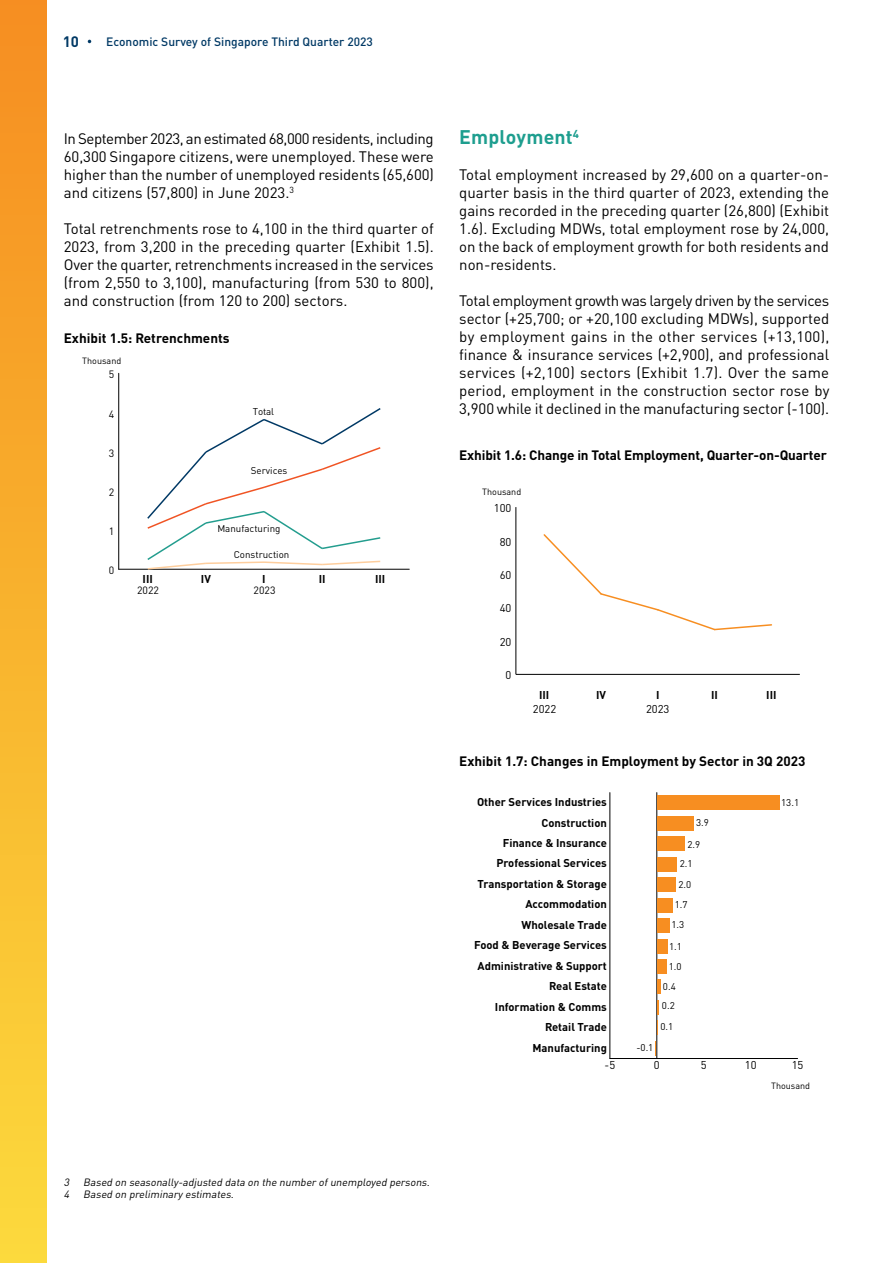
<style>
.page{position:relative;width:893px;height:1263px;background:#fff}
.page>*{position:absolute;margin:0;border:0;box-sizing:border-box;transform-origin:0 0}
.t1{font:700 19.5px "DIN Pro";letter-spacing:.01em;color:#1e9e8f}
.t2{font:15px/18px "DIN Pro";letter-spacing:-.005em;color:#000;text-align:justify}
.t3{font:700 15px "DIN Pro";color:#003965}
.t4{font:700 13.5px "DIN Pro";color:#000}
.t5{font:500 12px "DIN Pro";color:#003965}
.t6{font:700 11.25px "DIN Pro";color:#000}
.t7{font:11.25px "DIN Pro";color:#000}
.t8{font:italic 10.5px/12.6px "DIN Pro";color:#000}
.t9{font:10.5px "DIN Pro";color:#000}
.t10{font:9.75px/21px "DIN Pro";color:#000}
.t11{font:9px "DIN Pro";color:#000}
</style>
<div class="page">
<hr style="left:119px;top:569px;width:290px;height:1px;background:#000">
<hr style="left:118px;top:373px;width:1px;height:196px;background:#000">
<svg style="left:146px;top:408px;width:236px;height:162px"></svg>
<hr style="left:516px;top:674px;width:284px;height:1px;background:#000">
<hr style="left:515px;top:507px;width:1px;height:167px;background:#000">
<svg style="left:543px;top:534px;width:229px;height:97px"></svg>
<hr style="left:610px;top:1058px;width:188px;height:1px;background:#000">
<hr style="left:656px;top:792px;width:1px;height:266px;background:#000">
<div style="left:657px;top:795px;width:123px;height:15px;background:#f78e21"></div>
<div style="left:657px;top:816px;width:37px;height:15px;background:#f78e21"></div>
<div style="left:657px;top:836px;width:27px;height:15px;background:#f78e21"></div>
<div style="left:657px;top:857px;width:20px;height:14px;background:#f78e21"></div>
<div style="left:657px;top:877px;width:19px;height:15px;background:#f78e21"></div>
<div style="left:657px;top:898px;width:16px;height:14px;background:#f78e21"></div>
<div style="left:657px;top:918px;width:12px;height:15px;background:#f78e21"></div>
<div style="left:657px;top:939px;width:10px;height:14px;background:#f78e21"></div>
<div style="left:657px;top:959px;width:10px;height:15px;background:#f78e21"></div>
<hr style="left:657px;top:979px;width:4px;height:15px;background:#f78e21">
<svg style="left:657px;top:1000px;width:2px;height:35px"></svg>
<svg style="left:655px;top:1041px;width:1px;height:15px"></svg>
<hr style="left:609px;top:792px;width:1px;height:266px;background:#000">
<div style="left:0;top:0;width:47px;height:1263px;background:linear-gradient(to bottom,#f68d21,#fcda3c)"></div>
<p class="t3" style="left:63px;top:29px;width:18px">10</p>
<p class="t5" style="left:106px;top:32px;width:268px">Economic Survey of Singapore Third Quarter 2023</p>
<p class="t2" style="left:64px;top:128px;width:372px">In September 2023, an estimated 68,000 residents, including 60,300 Singapore citizens, were unemployed. These were higher than the number of unemployed residents (65,600) and citizens (57,800) in June 2023.<sup>3</sup></p>
<p class="t2" style="left:64px;top:218px;width:371px">Total retrenchments rose to 4,100 in the third quarter of 2023, from 3,200 in the preceding quarter (Exhibit 1.5).<br>Over the quarter, retrenchments increased in the services (from 2,550 to 3,100), manufacturing (from 530 to 800), and construction (from 120 to 200) sectors.</p>
<p class="t4" style="left:64px;top:326px;width:167px">Exhibit 1.5: Retrenchments</p>
<p class="t11" style="left:82px;top:355px;width:40px">Thousand</p>
<p class="t9" style="left:109px;top:367px;width:7px">5</p>
<p class="t9" style="left:109px;top:407px;width:7px">4</p>
<p class="t9" style="left:109px;top:446px;width:7px">3</p>
<p class="t9" style="left:109px;top:485px;width:7px">2</p>
<p class="t9" style="left:109px;top:524px;width:7px">1</p>
<p class="t9" style="left:109px;top:563px;width:7px">0</p>
<p class="t10" style="left:253px;top:400px;width:23px">Total</p>
<p class="t10" style="left:251px;top:459px;width:38px">Services</p>
<p class="t10" style="left:217px;top:517px;width:65px">Manufacturing</p>
<p class="t10" style="left:234px;top:543px;width:57px">Construction</p>
<p class="t6" style="left:143px;top:569px;width:12px">III</p>
<p class="t6" style="left:201px;top:569px;width:11px">IV</p>
<p class="t6" style="left:262px;top:569px;width:5px">I</p>
<p class="t6" style="left:319px;top:569px;width:8px">II</p>
<p class="t6" style="left:375px;top:569px;width:12px">III</p>
<p class="t9" style="left:137px;top:583px;width:23px">2022</p>
<p class="t9" style="left:254px;top:583px;width:23px">2023</p>
<h1 class="t1" style="left:459px;top:121px;width:121px">Employment<sup>4</sup></h1>
<p class="t2" style="left:459px;top:164px;width:371px">Total employment increased by 29,600 on a quarter-on&shy;quarter basis in the third quarter of 2023, extending the gains recorded in the preceding quarter (26,800) (Exhibit 1.6). Excluding MDWs, total employment rose by 24,000, on the back of employment growth for both residents and non-residents.</p>
<p class="t2" style="left:459px;top:290px;width:372px">Total employment growth was largely driven by the services sector (+25,700; or +20,100 excluding MDWs), supported by employment gains in the other services (+13,100), finance &amp; insurance services (+2,900), and professional services (+2,100) sectors (Exhibit 1.7). Over the same period, employment in the construction sector rose by 3,900 while it declined in the manufacturing sector (-100).</p>
<p class="t4" style="left:459px;top:444px;width:369px">Exhibit 1.6: Change in Total Employment, Quarter-on-Quarter</p>
<p class="t11" style="left:482px;top:485px;width:40px">Thousand</p>
<p class="t7" style="left:494px;top:500px;width:19px">100</p>
<p class="t7" style="left:500px;top:534px;width:13px">80</p>
<p class="t7" style="left:500px;top:567px;width:13px">60</p>
<p class="t7" style="left:500px;top:601px;width:13px">40</p>
<p class="t7" style="left:500px;top:634px;width:13px">20</p>
<p class="t7" style="left:506px;top:668px;width:7px">0</p>
<p class="t6" style="left:539px;top:686px;width:12px">III</p>
<p class="t6" style="left:596px;top:686px;width:11px">IV</p>
<p class="t6" style="left:656px;top:686px;width:5px">I</p>
<p class="t6" style="left:711px;top:686px;width:8px">II</p>
<p class="t6" style="left:766px;top:686px;width:12px">III</p>
<p class="t7" style="left:533px;top:701px;width:25px">2022</p>
<p class="t7" style="left:646px;top:701px;width:25px">2023</p>
<p class="t4" style="left:459px;top:750px;width:348px">Exhibit 1.7: Changes in Employment by Sector in 3Q 2023</p>
<p class="t6" style="left:477px;top:793px;width:131px">Other Services Industries</p>
<p class="t10" style="left:781px;top:791px;width:19px">13.1</p>
<p class="t6" style="left:541px;top:813px;width:67px">Construction</p>
<p class="t10" style="left:696px;top:811px;width:14px">3.9</p>
<p class="t6" style="left:503px;top:833px;width:106px">Finance &amp; Insurance</p>
<p class="t10" style="left:687px;top:833px;width:14px">2.9</p>
<p class="t6" style="left:496px;top:854px;width:112px">Professional Services</p>
<p class="t6" style="left:477px;top:874px;width:131px">Transportation &amp; Storage</p>
<p class="t6" style="left:525px;top:895px;width:83px">Accommodation</p>
<p class="t10" style="left:680px;top:852px;width:14px">2.1</p>
<p class="t10" style="left:675px;top:893px;width:14px">1.7</p>
<p class="t10" style="left:678px;top:874px;width:14px">2.0</p>
<p class="t6" style="left:521px;top:915px;width:87px">Wholesale Trade</p>
<p class="t10" style="left:671px;top:914px;width:14px">1.3</p>
<p class="t6" style="left:474px;top:936px;width:134px">Food &amp; Beverage Services</p>
<p class="t10" style="left:669px;top:935px;width:14px">1.1</p>
<p class="t6" style="left:478px;top:956px;width:131px">Administrative &amp; Support</p>
<p class="t10" style="left:669px;top:955px;width:14px">1.0</p>
<p class="t6" style="left:549px;top:977px;width:59px">Real Estate</p>
<p class="t10" style="left:663px;top:976px;width:14px">0.4</p>
<p class="t6" style="left:495px;top:997px;width:114px">Information &amp; Comms</p>
<p class="t6" style="left:545px;top:1018px;width:63px">Retail Trade</p>
<p class="t10" style="left:660px;top:995px;width:16px">0.2<br>0.1</p>
<p class="t6" style="left:532px;top:1038px;width:76px">Manufacturing</p>
<p class="t10" style="left:636px;top:1037px;width:18px">-0.1</p>
<p class="t7" style="left:604px;top:1057px;width:12px">-5</p>
<p class="t7" style="left:654px;top:1057px;width:7px">0</p>
<p class="t7" style="left:701px;top:1057px;width:7px">5</p>
<p class="t7" style="left:745px;top:1057px;width:13px">10</p>
<p class="t7" style="left:792px;top:1057px;width:13px">15</p>
<p class="t11" style="left:771px;top:1080px;width:40px">Thousand</p>
<p class="t8" style="left:64px;top:1175px;width:370px">3 Based on seasonally-adjusted data on the numberofunemployed persons.<br>4 Based on preliminaryestimates.</p>
</div>
